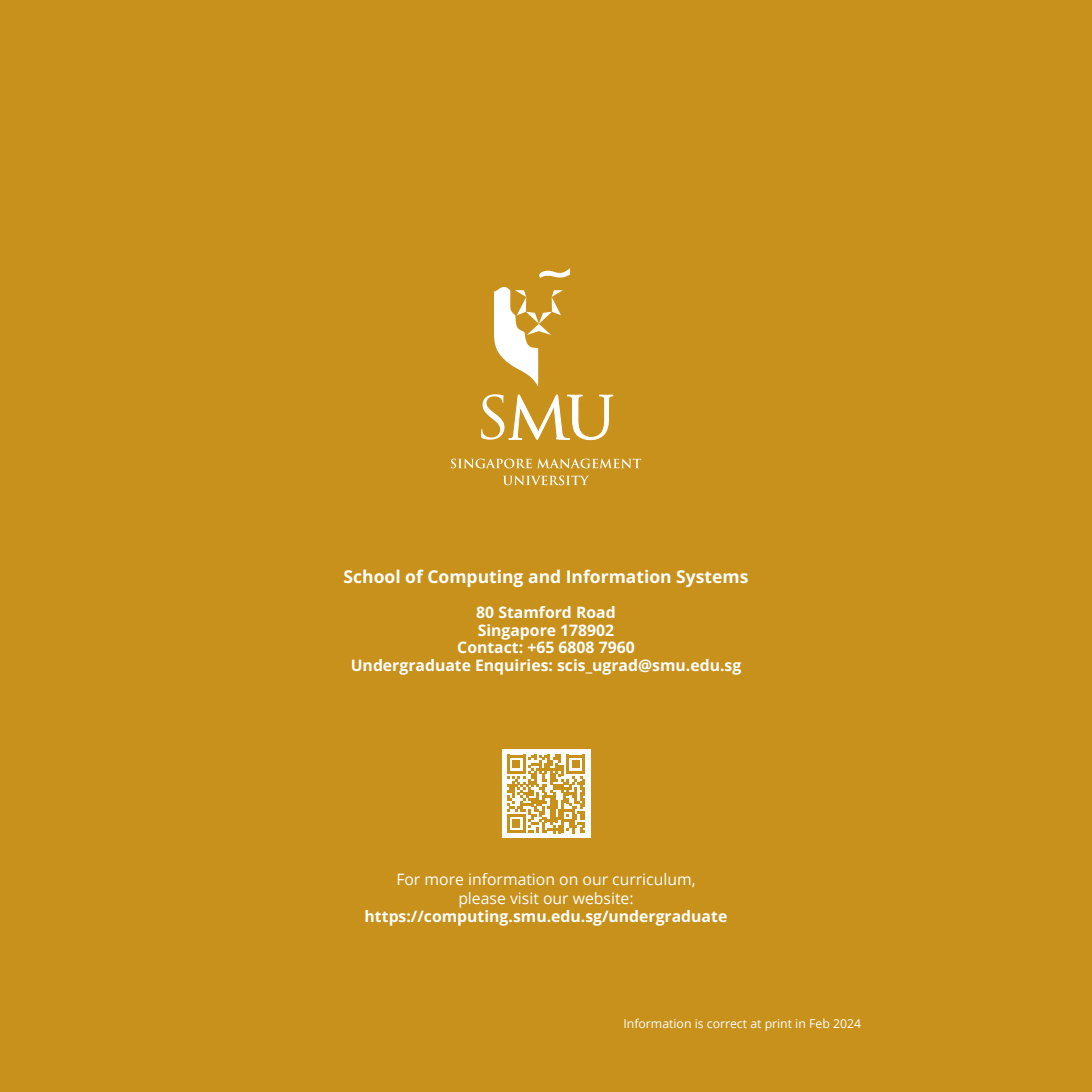
<style>
.page{position:relative;width:1092px;height:1092px;background:#fff}
.page>*{position:absolute;margin:0;border:0;box-sizing:border-box;transform-origin:0 0}
.t1{font:700 17.5px "Open Sans";color:#fff}
.t2{font:700 15.75px/17.5px "Open Sans";color:#fff;text-align:center}
.t3{font:15.75px/18.9px "Open Sans";color:#fff;text-align:center}
.t4{font:12.25px "Open Sans";color:#fff}
</style>
<div class="page">
<div style="left:0;top:0;width:1091px;height:1091px;background:#c7911b"></div>
<svg style="left:481px;top:394px;width:132px;height:46px"></svg>
<svg style="left:539px;top:268px;width:31px;height:10px"></svg>
<svg style="left:494px;top:286px;width:69px;height:101px"></svg>
<svg style="left:451px;top:458px;width:190px;height:10px"></svg>
<svg style="left:502px;top:475px;width:87px;height:10px"></svg>
<div style="left:502px;top:749px;width:88px;height:89px;background:#fff"></div>
<svg style="left:507px;top:754px;width:78px;height:79px"></svg>
<p class="t1" style="left:343px;top:564px;width:406px">School of Computing and Information Systems</p>
<p class="t2" style="left:351px;top:603px;width:392px">80 Stamford Road<br>Singapore 178902<br>Contact: +65 6808 7960<br>Undergraduate Enquiries: scis_ugrad@smu.edu.sg</p>
<p class="t3" style="left:396px;top:869px;width:301px">For more information on our curriculum, please visit our website:</p>
<p class="t2" style="left:364px;top:907px;width:364px">https://computing.smu.edu.sg/undergraduate</p>
<p class="t4" style="left:623px;top:1014px;width:239px">Information is correct at print in Feb 2024</p>
</div>
